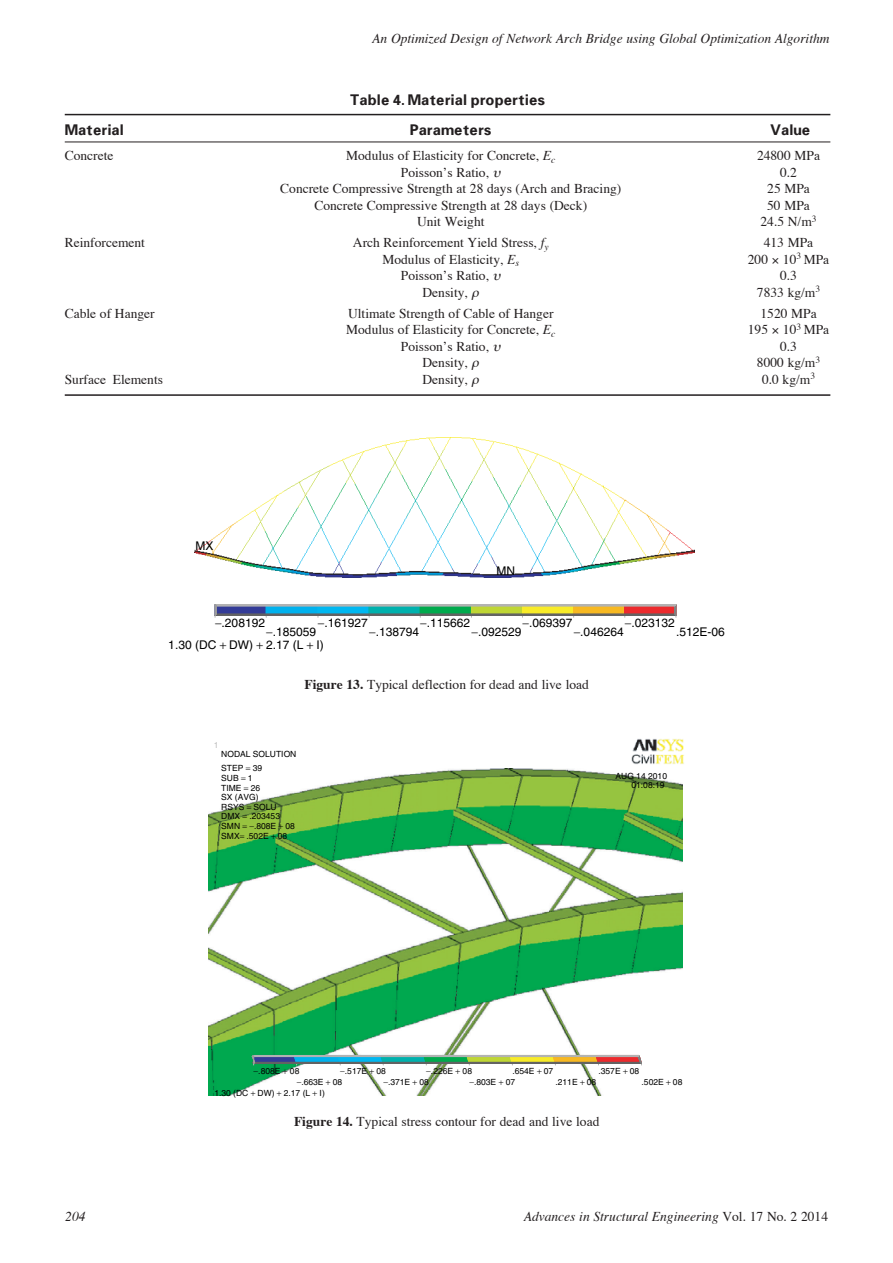
<style>
.page{position:relative;width:893px;height:1263px;background:#fff}
.page>*{position:absolute;margin:0;border:0;box-sizing:border-box;transform-origin:0 0}
.t1{font:13.5px "Times";color:#231f20}
.t2{font:italic 13.5px "Times";color:#231f20}
.t3{font:700 13.5px "Uniform";color:#231f20}
.t4{font:12px "Helvetica";color:#000}
.t5{font:8.55px/9.6px "Helvetica";color:#000}
.t6{font:8.55px "Helvetica";color:#bfbfbf}
.s1{font-style:italic}
.s2{font-weight:700}
.s3{font-style:normal}
</style>
<div class="page">
<hr style="left:65px;top:114px;width:765px;height:1px;background:#231f20">
<hr style="left:65px;top:142px;width:765px;height:1px;background:#231f20">
<hr style="left:65px;top:394px;width:765px;height:2px;background:#231f20">
<img style="left:195px;top:438px;width:500px;height:140px">
<svg style="left:214px;top:604px;width:463px;height:13px;background:#839f87"></svg>
<img style="left:209px;top:768px;width:473px;height:327px">
<img style="left:631px;top:739px;width:53px;height:25px">
<svg style="left:251px;top:1092px;width:4px;height:3px"></svg>
<svg style="left:277px;top:1092px;width:4px;height:3px"></svg>
<svg style="left:313px;top:1092px;width:4px;height:3px"></svg>
<svg style="left:326px;top:1080px;width:4px;height:5px"></svg>
<svg style="left:412px;top:1080px;width:5px;height:5px"></svg>
<svg style="left:498px;top:1080px;width:5px;height:5px"></svg>
<svg style="left:580px;top:1080px;width:4px;height:5px"></svg>
<svg style="left:250px;top:1054px;width:393px;height:20px"></svg>
<svg style="left:666px;top:1080px;width:4px;height:5px"></svg>
<svg style="left:247px;top:806px;width:4px;height:3px"></svg>
<svg style="left:271px;top:824px;width:12px;height:15px"></svg>
<p class="t2" style="left:372px;top:33px;width:459px">An Optimized Design of Network Arch Bridge using Global Optimization Algorithm</p>
<p class="t3" style="left:350px;top:95px;width:197px">Table 4. Material properties</p>
<p class="t3" style="left:65px;top:125px;width:61px">Material</p>
<p class="t3" style="left:410px;top:125px;width:83px">Parameters</p>
<p class="t3" style="left:770px;top:125px;width:42px">Value</p>
<p class="t1" style="left:65px;top:150px;width:50px">Concrete</p>
<p class="t1" style="left:346px;top:150px;width:211px">Modulus of Elasticity for Concrete, <span class="s1">E</span><sub>c</sub></p>
<p class="t1" style="left:757px;top:150px;width:64px">24800 MPa</p>
<p class="t1" style="left:401px;top:167px;width:90px">Poisson’s Ratio,</p>
<p class="t1" style="left:780px;top:167px;width:18px">0.2</p>
<p class="t1" style="left:280px;top:183px;width:342px">Concrete Compressive Strength at 28 days (Arch and Bracing)</p>
<p class="t1" style="left:767px;top:183px;width:44px">25 MPa</p>
<p class="t1" style="left:314px;top:200px;width:274px">Concrete Compressive Strength at 28 days (Deck)</p>
<p class="t1" style="left:767px;top:200px;width:44px">50 MPa</p>
<p class="t1" style="left:417px;top:216px;width:69px">Unit Weight</p>
<p class="t1" style="left:760px;top:216px;width:58px">24.5 N/m<sup>3</sup></p>
<p class="t1" style="left:65px;top:237px;width:82px">Reinforcement</p>
<p class="t1" style="left:353px;top:237px;width:197px">Arch Reinforcement Yield Stress, <span class="s1">f</span><sub>y</sub></p>
<p class="t1" style="left:763px;top:237px;width:51px">413 MPa</p>
<p class="t1" style="left:382px;top:254px;width:138px">Modulus of Elasticity, <span class="s1">E</span><sub>s</sub></p>
<p class="t1" style="left:747px;top:254px;width:83px">200 10<sup>3</sup> MPa</p>
<p class="t1" style="left:401px;top:270px;width:90px">Poisson’s Ratio,</p>
<p class="t1" style="left:780px;top:270px;width:18px">0.3</p>
<p class="t1" style="left:422px;top:287px;width:47px">Density,</p>
<p class="t1" style="left:757px;top:287px;width:65px">7833 kg/m<sup>3</sup></p>
<p class="t1" style="left:65px;top:308px;width:91px">Cable of Hanger</p>
<p class="t1" style="left:348px;top:308px;width:207px">Ultimate Strength of Cable of Hanger</p>
<p class="t1" style="left:760px;top:308px;width:58px">1520 MPa</p>
<p class="t1" style="left:346px;top:324px;width:211px">Modulus of Elasticity for Concrete, <span class="s1">E</span><sub>c</sub></p>
<p class="t1" style="left:747px;top:324px;width:83px">195 10<sup>3</sup> MPa</p>
<p class="t1" style="left:401px;top:341px;width:90px">Poisson’s Ratio,</p>
<p class="t1" style="left:780px;top:341px;width:18px">0.3</p>
<p class="t1" style="left:422px;top:357px;width:47px">Density,</p>
<p class="t1" style="left:757px;top:357px;width:65px">8000 kg/m<sup>3</sup></p>
<p class="t1" style="left:65px;top:374px;width:100px">Surface Elements</p>
<p class="t1" style="left:422px;top:374px;width:47px">Density,</p>
<p class="t1" style="left:762px;top:374px;width:55px">0.0 kg/m<sup>3</sup></p>
<p class="t4" style="left:195px;top:541px;width:19px">MX</p>
<p class="t4" style="left:496px;top:566px;width:20px">MN</p>
<p class="t4" style="left:215px;top:618px;width:51px">−.208192</p>
<p class="t4" style="left:318px;top:618px;width:51px">−.161927</p>
<p class="t4" style="left:420px;top:618px;width:51px">−.115662</p>
<p class="t4" style="left:522px;top:618px;width:51px">−.069397</p>
<p class="t4" style="left:625px;top:618px;width:51px">−.023132</p>
<p class="t4" style="left:676px;top:627px;width:50px">.512E-06</p>
<p class="t4" style="left:266px;top:627px;width:51px">−.185059</p>
<p class="t4" style="left:369px;top:627px;width:51px">−.138794</p>
<p class="t4" style="left:471px;top:627px;width:51px">−.092529</p>
<p class="t4" style="left:573px;top:627px;width:51px">−.046264</p>
<p class="t4" style="left:168px;top:640px;width:157px">1.30 (DC DW) 2.17 (L I)</p>
<p class="t1" style="left:304px;top:678px;width:286px"><span class="s2">Figure 13.</span> Typical deflection for dead and live load</p>
<p class="t6" style="left:214px;top:742px;width:6px">1</p>
<p class="t5" style="left:221px;top:748px;width:77px;line-height:14.4px">NODAL SOLUTION<br>STEP 39</p>
<p class="t5" style="left:221px;top:774px;width:75px">SUB 1<br>TIME 26<br>SX (AVG)<br>RSYS SOLU<br>DMX .203453<br>SMN −.808E 08<br>SMX .502E 08</p>
<p class="t5" style="left:615px;top:772px;width:53px;text-align:right">AUG 14 2010<br>01:08:19</p>
<p class="t5" style="left:297px;top:1066px;width:47px;line-height:10.9px;text-indent:-43px">−.808E 08<br>−.663E 08</p>
<p class="t5" style="left:383px;top:1066px;width:47px;line-height:10.9px;text-indent:-43px">−.517E 08<br>−.371E 08</p>
<p class="t5" style="left:469px;top:1066px;width:47px;line-height:10.9px;text-indent:-43px">−.226E 08<br>−.803E 07</p>
<p class="t5" style="left:512px;top:1067px;width:42px">.654E 07</p>
<p class="t5" style="left:598px;top:1067px;width:42px">.357E 08</p>
<p class="t5" style="left:555px;top:1078px;width:42px">.211E 08</p>
<p class="t5" style="left:641px;top:1078px;width:42px">.502E 08</p>
<p class="t5" style="left:214px;top:1089px;width:112px">1.30 (DC DW) 2.17 (L I)</p>
<p class="t1" style="left:294px;top:1116px;width:307px"><span class="s2">Figure 14.</span> Typical stress contour for dead and live load</p>
<p class="t2" style="left:65px;top:1211px;width:22px">204</p>
<p class="t2" style="left:523px;top:1211px;width:306px">Advances in Structural Engineering <span class="s3">Vol. 17 No. 2 2014</span></p>
</div>
